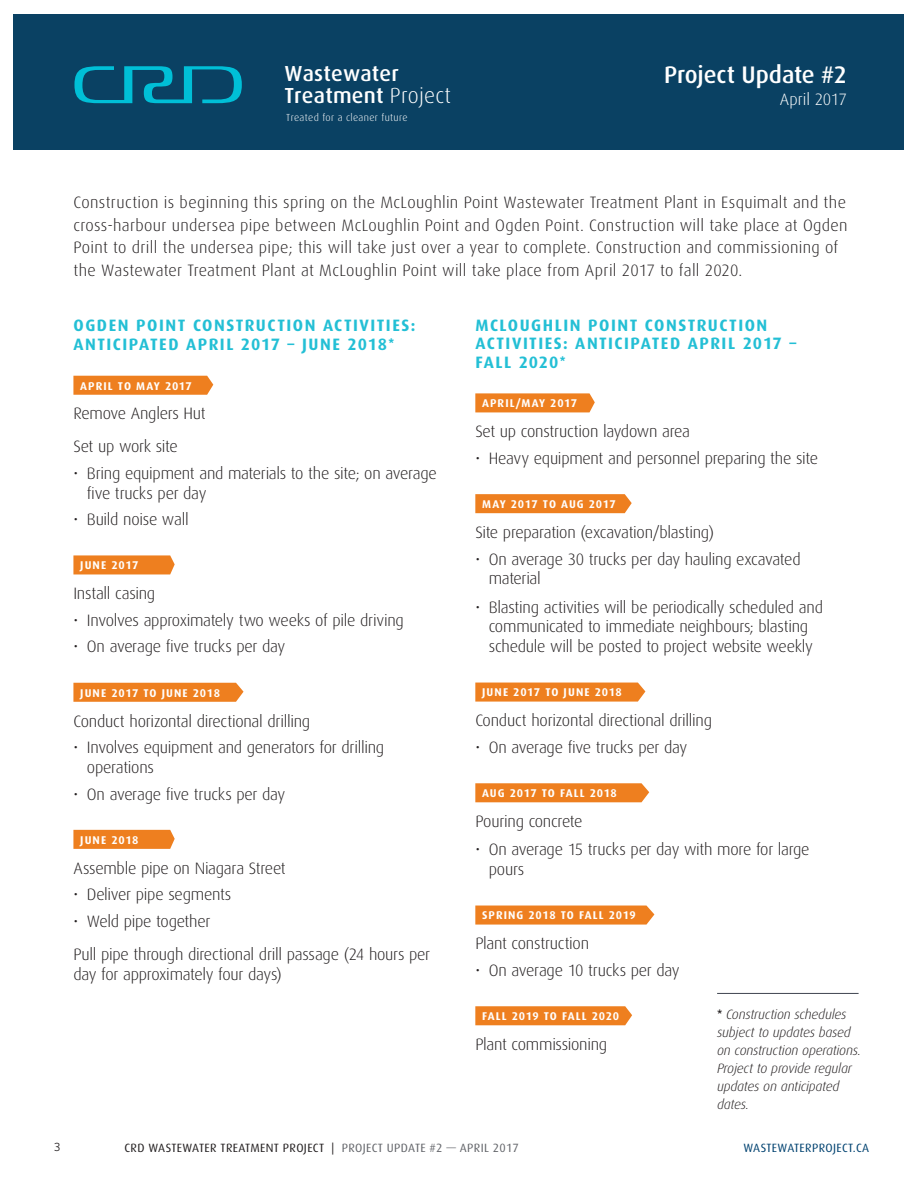
<style>
.page{position:relative;width:918px;height:1188px;background:#fff}
.page>*{position:absolute;margin:0;border:0;box-sizing:border-box;transform-origin:0 0}
.intro{font:500 24px "Dax OT";letter-spacing:-.005em;color:#fff}
.t1{font:500 21.75px/21.8px "Dax OT";letter-spacing:.01em;color:#fff}
.Body{font:300 16.5px/19.8px "Dax OT";letter-spacing:-.01em;color:#231f20}
.Body-2{font:300 16.5px/22.5px "Dax OT";letter-spacing:.02em;color:#231f20}
.body_points{font:300 16.5px/19.8px "Dax OT";letter-spacing:-.015em;color:#231f20}
.body_points-2{font:700 16.5px/18.8px "Dax OT";letter-spacing:.09em;color:#23bfd5}
.intro-2{font:300 16.5px "Dax OT";letter-spacing:-.005em;color:#fff}
.t2{font:italic 300 13.5px/18px "Dax OT";letter-spacing:-.015em;color:#231f20}
.t3{font:12px "Dax OT";letter-spacing:.03em;color:#231f20}
.t4{font:12px "Dax OT";letter-spacing:.03em;color:#004270}
.t5{font:12px "Whitney";color:#231f20}
.t6{font:700 11.25px "Dax OT";letter-spacing:.06em;color:#fff}
.t7{font:700 11.25px "Dax OT";letter-spacing:.08em;color:#fff}
.t8{font:700 11.25px "Dax OT";letter-spacing:.09em;color:#fff}
.t9{font:300 10.2px "Dax OT";letter-spacing:.03em;color:#fff}
.s1{font-weight:300}
.s2{font-family:"Akzidenz Grotesk"}
.s3{font-family:"Akzidenz Grotesk";font-weight:400;font-style:normal}
.s4{color:#63656a}
</style>
<div class="page">
<div style="left:14px;top:14px;width:890px;height:136px;background:#0a4163"></div>
<svg style="left:74px;top:66px;width:168px;height:37px"></svg>
<svg style="left:73px;top:376px;width:140px;height:19px;background:#ee8327"></svg>
<svg style="left:73px;top:555px;width:102px;height:19px;background:#ee852a"></svg>
<svg style="left:73px;top:683px;width:171px;height:19px;background:#ee8327"></svg>
<svg style="left:73px;top:830px;width:102px;height:19px;background:#ee8326"></svg>
<svg style="left:475px;top:393px;width:120px;height:19px;background:#ee8429"></svg>
<svg style="left:475px;top:494px;width:157px;height:19px;background:#ee8326"></svg>
<svg style="left:475px;top:683px;width:170px;height:19px;background:#ee8428"></svg>
<svg style="left:475px;top:783px;width:174px;height:19px;background:#ee8327"></svg>
<svg style="left:475px;top:906px;width:179px;height:19px;background:#ee8428"></svg>
<svg style="left:475px;top:1006px;width:157px;height:19px;background:#ee8327"></svg>
<hr style="left:717px;top:993px;width:142px;height:1px;background:#3e444f">
<p class="t1" style="left:284px;top:59px;width:168px">Wastewater<br>Treatment <span class="s1">Project</span></p>
<p class="t9" style="left:286px;top:108px;width:123px">Treated for a cleaner future</p>
<p class="intro" style="left:664px;top:51px;width:184px">Project Update #2</p>
<p class="intro-2" style="left:780px;top:83px;width:68px">April 2017</p>
<p class="Body-2" style="left:73px;top:188px;width:776px">Construction is beginning this spring on the McLoughlin Point Wastewater Treatment Plant in Esquimalt and the cross-harbour undersea pipe between McLoughlin Point and Ogden Point. Construction will take place at Ogden Point to drill the undersea pipe; this will take just over a year to complete. Construction and commissioning of the Wastewater Treatment Plant at McLoughlin Point will take place from April 2017 to fall 2020.</p>
<p class="body_points-2" style="left:74px;top:312px;width:343px;line-height:19.8px">OGDEN POINT CONSTRUCTION ACTIVITIES:<br>ANTICIPATED APRIL 2017 – JUNE 2018<span class="s2">*</span></p>
<p class="t7" style="left:80px;top:375px;width:113px">APRIL TO MAY 2017</p>
<p class="body_points" style="left:73px;top:400px;width:134px">Remove Anglers Hut</p>
<p class="body_points" style="left:73px;top:434px;width:106px">Set up work site</p>
<p class="Body" style="left:87px;top:460px;width:352px;text-indent:-14px">• Bring equipment and materials to the site; on average five trucks per day</p>
<p class="Body" style="left:73px;top:507px;width:117px">• Build noise wall</p>
<p class="t7" style="left:80px;top:555px;width:60px">JUNE 2017</p>
<p class="body_points" style="left:73px;top:581px;width:83px">Install casing</p>
<p class="Body" style="left:73px;top:607px;width:332px">• Involves approximately two weeks of pile driving</p>
<p class="Body" style="left:73px;top:634px;width:213px">• On average five trucks per day</p>
<p class="t6" style="left:80px;top:682px;width:141px">JUNE 2017 TO JUNE 2018</p>
<p class="body_points" style="left:73px;top:708px;width:238px">Conduct horizontal directional drilling</p>
<p class="Body" style="left:87px;top:735px;width:299px;text-indent:-14px">• Involves equipment and generators for drilling operations</p>
<p class="Body" style="left:73px;top:781px;width:213px">• On average five trucks per day</p>
<p class="t7" style="left:80px;top:829px;width:60px">JUNE 2018</p>
<p class="body_points" style="left:73px;top:855px;width:214px">Assemble pipe on Niagara Street</p>
<p class="Body" style="left:73px;top:882px;width:160px">• Deliver pipe segments</p>
<p class="Body" style="left:73px;top:908px;width:139px">• Weld pipe together</p>
<p class="body_points" style="left:73px;top:942px;width:358px">Pull pipe through directional drill passage (24 hours per day for approximately four days)</p>
<p class="body_points-2" style="left:475px;top:313px;width:322px">MCLOUGHLIN POINT CONSTRUCTION<br>ACTIVITIES: ANTICIPATED APRIL 2017 –<br>FALL 2020<span class="s2">*</span></p>
<p class="t8" style="left:482px;top:393px;width:97px">APRIL/MAY 2017</p>
<p class="body_points" style="left:475px;top:419px;width:216px">Set up construction laydown area</p>
<p class="Body" style="left:475px;top:445px;width:344px">• Heavy equipment and personnel preparing the site</p>
<p class="t6" style="left:482px;top:493px;width:135px">MAY 2017 TO AUG 2017</p>
<p class="body_points" style="left:475px;top:519px;width:240px">Site preparation (excavation/blasting)</p>
<p class="Body" style="left:489px;top:546px;width:313px;text-indent:-14px">• On average 30 trucks per day hauling excavated material</p>
<p class="Body" style="left:475px;top:594px;width:349px;text-align:center">• Blasting activities will be periodically scheduled and communicated to immediate neighbours; blasting schedule will be posted to project website weekly</p>
<p class="t6" style="left:482px;top:682px;width:141px">JUNE 2017 TO JUNE 2018</p>
<p class="body_points" style="left:475px;top:708px;width:238px">Conduct horizontal directional drilling</p>
<p class="Body" style="left:475px;top:734px;width:213px">• On average five trucks per day</p>
<p class="t6" style="left:482px;top:783px;width:136px">AUG 2017 TO FALL 2018</p>
<p class="body_points" style="left:475px;top:809px;width:109px">Pouring concrete</p>
<p class="Body" style="left:489px;top:837px;width:322px;text-indent:-14px">• On average 15 trucks per day with more for large pours</p>
<p class="t6" style="left:482px;top:905px;width:155px">SPRING 2018 TO FALL 2019</p>
<p class="body_points" style="left:475px;top:931px;width:115px">Plant construction</p>
<p class="Body" style="left:475px;top:957px;width:206px">• On average 10 trucks per day</p>
<p class="t6" style="left:482px;top:1005px;width:138px">FALL 2019 TO FALL 2020</p>
<p class="body_points" style="left:475px;top:1032px;width:133px">Plant commissioning</p>
<p class="t2" style="left:717px;top:1003px;width:146px"><span class="s3">*</span> Construction schedules subject to updates based on construction operations.<br>Project to provide regular updates on anticipated dates.</p>
<p class="t5" style="left:54px;top:1140px;width:8px">3</p>
<p class="t3" style="left:124px;top:1136px;width:396px">CRD WASTEWATER TREATMENT PROJECT | <span class="s4">PROJECT UPDATE #2 — APRIL 2017</span></p>
<p class="t4" style="left:744px;top:1136px;width:127px">WASTEWATERPROJECT.CA</p>
</div>
